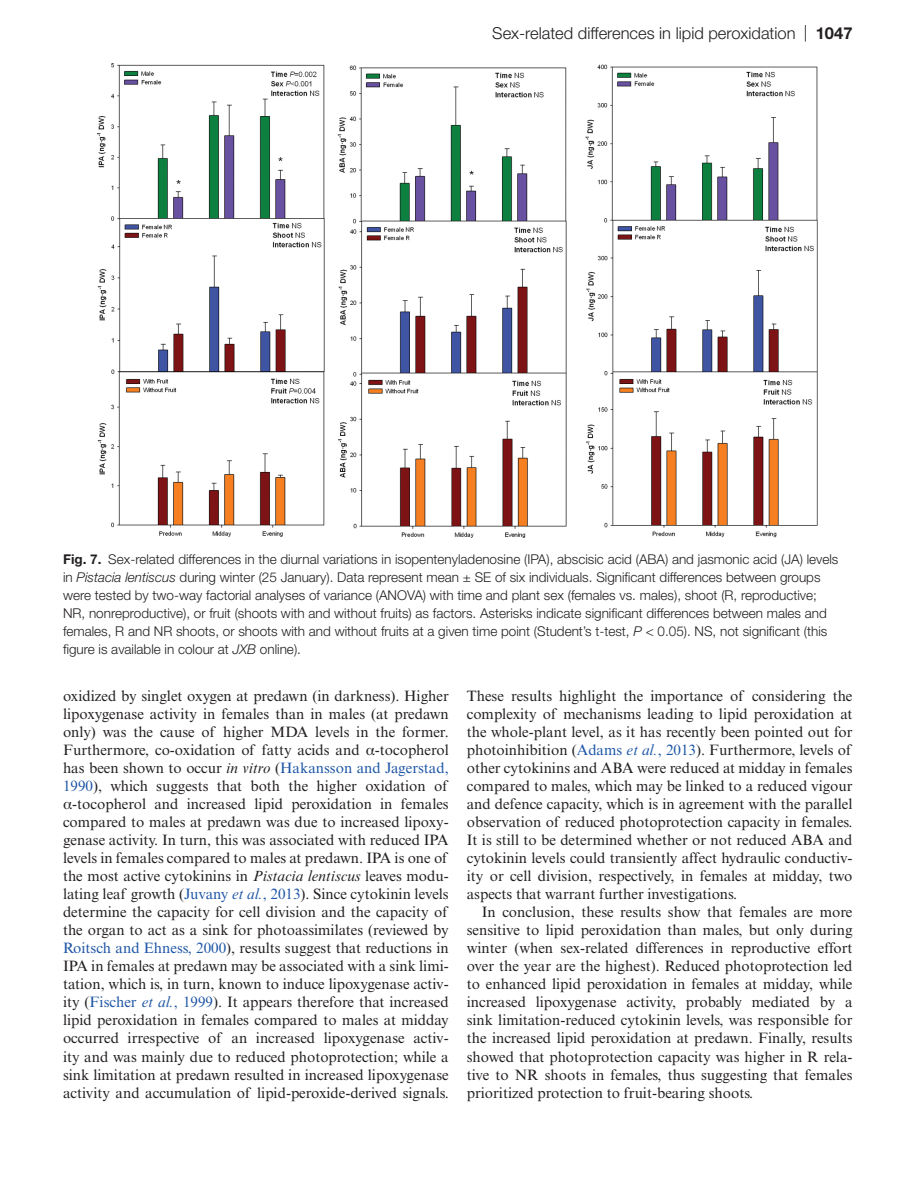
<style>
.page{position:relative;width:919px;height:1187px;background:#fff}
.page>*{position:absolute;margin:0;border:0;box-sizing:border-box;transform-origin:0 0}
.t1{font:300 16.5px "Helvetica Neue LT Std";color:#231f20}
.t2{font:15px/18px "Times New Roman MT Std";color:#231f20;text-align:justify}
.t3{font:300 13.5px/18px "Helvetica Neue LT Std";color:#231f20}
.s1{font-weight:700}
.s2{font-style:italic}
.s3{font-family:"Gandhari Unicode"}
.s4{color:#1e56a6}
.s5{font-style:italic;color:#1e56a6}
</style>
<div class="page">
<img style="left:97px;top:63px;width:720px;height:474px">
<p class="t1" style="left:492px;top:23px;width:362px">Sex-related differences in lipid peroxidation | <span class="s1">1047</span></p>
<p class="t3" style="left:63px;top:550px;width:776px"><span class="s1">Fig. 7.</span> Sex-related differences in the diurnal variations in isopentenyladenosine (IPA), abscisic acid (ABA) and jasmonic acid (JA) levels in <span class="s2">Pistacia lentiscus</span> during winter (25 January). Data represent mean ± SE of six individuals. Significant differences between groups were tested by two-way factorial analyses of variance (ANOVA) with time and plant sex (females vs. males), shoot (R, reproductive; NR, nonreproductive), or fruit (shoots with and without fruits) as factors. Asterisks indicate significant differences between males and females, R and NR shoots, or shoots with and without fruits at a given time point (Student’s t-test, <span class="s2">P</span> &lt; 0.05). NS, not significant (this figure is available in colour at <span class="s2">JXB</span> online).</p>
<p class="t2" style="left:63px;top:687px;width:387px">oxidized by singlet oxygen at predawn (in darkness). Higher lipoxygenase activity in females than in males (at predawn only) was the cause of higher MDA levels in the former.<br>Furthermore, co-oxidation of fatty acids and <span class="s3">α</span>-tocopherol has been shown to occur <span class="s2">in vitro</span> (<span class="s4">Hakansson and Jagerstad, 1990</span>), which suggests that both the higher oxidation of <span class="s3">α</span>-tocopherol and increased lipid peroxidation in females compared to males at predawn was due to increased lipoxy&shy;genase activity. In turn, this was associated with reduced IPA levels in females compared to males at predawn. IPA is one of the most active cytokinins in <span class="s2">Pistacia lentiscus</span> leaves modu&shy;lating leaf growth (<span class="s4">Juvany</span> <span class="s5">et al.</span><span class="s4">, 2013</span>). Since cytokinin levels determine the capacity for cell division and the capacity of the organ to act as a sink for photoassimilates (reviewed by <span class="s4">Roitsch and Ehness, 2000</span>), results suggest that reductions in IPA in females at predawn may be associated with a sink limi&shy;tation, which is, in turn, known to induce lipoxygenase activ&shy;ity (<span class="s4">Fischer</span> <span class="s5">et al.</span><span class="s4">, 1999</span>). It appears therefore that increased lipid peroxidation in females compared to males at midday occurred irrespective of an increased lipoxygenase activ&shy;ity and was mainly due to reduced photoprotection; while a sink limitation at predawn resulted in increased lipoxygenase activity and accumulation of lipid-peroxide-derived signals.</p>
<p class="t2" style="left:466px;top:687px;width:387px">These results highlight the importance of considering the complexity of mechanisms leading to lipid peroxidation at the whole-plant level, as it has recently been pointed out for photoinhibition (<span class="s4">Adams</span> <span class="s5">et al.</span><span class="s4">, 2013</span>). Furthermore, levels of other cytokinins and ABA were reduced at midday in females compared to males, which may be linked to a reduced vigour and defence capacity, which is in agreement with the parallel observation of reduced photoprotection capacity in females.<br>It is still to be determined whether or not reduced ABA and cytokinin levels could transiently affect hydraulic conductiv&shy;ity or cell division, respectively, in females at midday, two aspects that warrant further investigations.</p>
<p class="t2" style="left:466px;top:903px;width:387px;text-indent:15px">In conclusion, these results show that females are more sensitive to lipid peroxidation than males, but only during winter (when sex-related differences in reproductive effort over the year are the highest). Reduced photoprotection led to enhanced lipid peroxidation in females at midday, while increased lipoxygenase activity, probably mediated by a sink limitation-reduced cytokinin levels, was responsible for the increased lipid peroxidation at predawn. Finally, results showed that photoprotection capacity was higher in R rela&shy;tive to NR shoots in females, thus suggesting that females prioritized protection to fruit-bearing shoots.</p>
</div>
